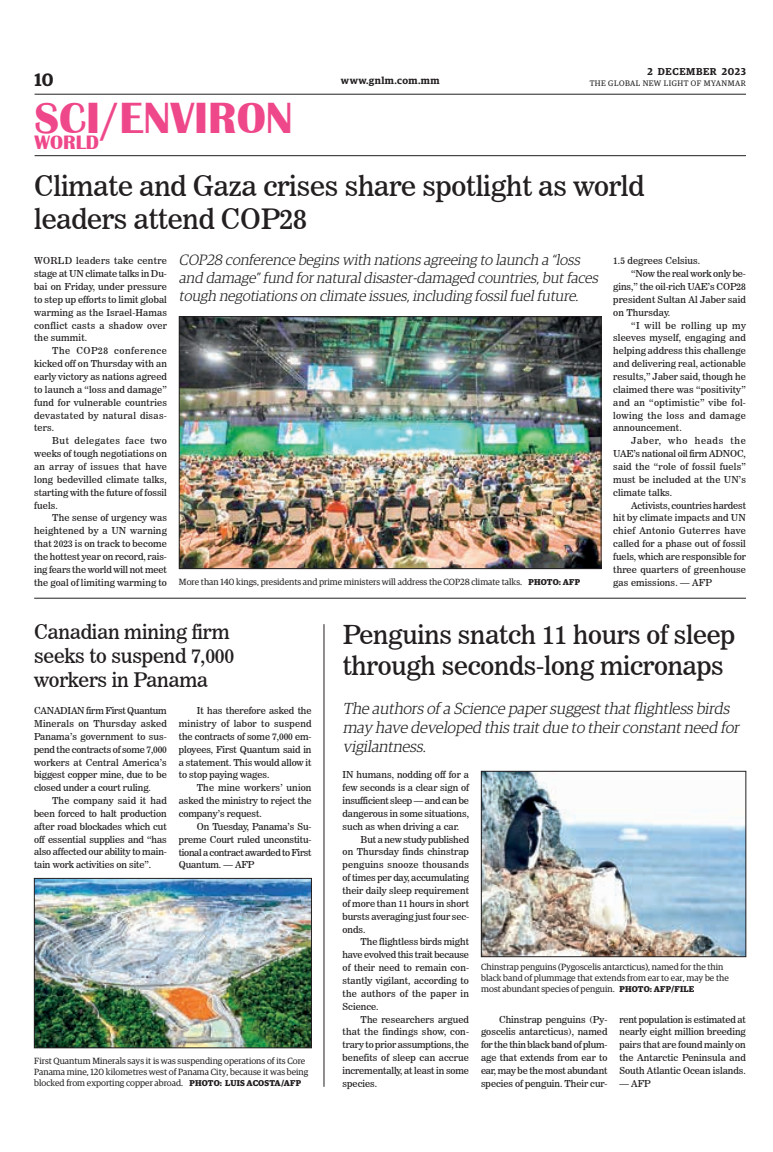
<style>
.page{position:relative;width:773px;height:1152px;background:#fff}
.page>*{position:absolute;margin:0;border:0;box-sizing:border-box;transform-origin:0 0}
.t1{font:700 45px "Britannic";color:#ef488a}
._2_Clm_Head{font:28px/33.6px "News 706 BT Roman C";letter-spacing:-.01em;color:#231f20}
._2_Clm_Head-2{font:26px/31.2px "News 706 BT Roman C";letter-spacing:-.01em;color:#231f20}
._2_Clm_Head-3{font:20px/24px "News 706 BT Roman C";letter-spacing:-.01em;color:#231f20}
.t2{font:700 20px "Britannic";color:#ef488a}
.t3{font:600 18px "Guardian Egyp";color:#231f20}
.t4{font:italic 300 16px/19.2px "Guardian Egyp";color:#231f20}
.t5{font:italic 300 15px/18px "Guardian Egyp";letter-spacing:-.005em;color:#231f20}
.t6{font:600 10px "Guardian Egyp";letter-spacing:.055em;color:#231f20}
._2nd_Body{font:9.5px/12.9px "News 706 BT Roman C";color:#231f20;text-align:justify}
.Normal_Para{font:9.5px/12.9px "News 706 BT Roman C";letter-spacing:-.005em;color:#231f20;text-align:justify}
.t7{font:9px/10.8px "Guardian Egyp";color:#231f20}
.t8{font:8px "Guardian Egyp";letter-spacing:.06em;color:#231f20}
.s1{font-weight:700;font-size:8.5px}
</style>
<div class="page">
<hr style="left:35px;top:94px;width:711px;height:1px;background:#231f20">
<hr style="left:35px;top:155px;width:711px;height:1px;background:#231f20">
<img style="left:181px;top:319px;width:418px;height:248px">
<div style="left:179px;top:317px;width:422px;height:252px;border:1px solid #231f20"></div>
<hr style="left:34px;top:598px;width:712px;height:1px;background:#231f20">
<img style="left:36px;top:880px;width:273px;height:166px">
<div style="left:34px;top:878px;width:277px;height:170px;border:1px solid #231f20"></div>
<img style="left:483px;top:773px;width:261px;height:182px">
<div style="left:481px;top:771px;width:265px;height:186px;border:1px solid #231f20"></div>
<hr style="left:324px;top:624px;width:1px;height:463px;background:#231f20">
<h3 class="t3" style="left:35px;top:67px;width:21px">10</h3>
<p class="t6" style="left:647px;top:64px;width:100px">2 DECEMBER 2023</p>
<p class="t6" style="left:341px;top:73px;width:100px">www.gnlm.com.mm</p>
<p class="t8" style="left:589px;top:78px;width:158px">THE GLOBAL NEW LIGHT OF MYANMAR</p>
<h1 class="t1" style="left:35px;top:93px;width:260px">SCI/ENVIRON</h1>
<h3 class="t2" style="left:35px;top:131px;width:66px">WORLD</h3>
<p class="_2_Clm_Head" style="left:34px;top:169px;width:611px">Climate and Gaza crises share spotlight as world leaders attend COP28</p>
<p class="t5" style="left:179px;top:250px;width:424px">COP28 conference begins with nations agreeing to launch a “loss and damage”fund fornaturaldisaster-damaged countries,butfaces tough negotiations on climate issues,including fossilfuelfuture.</p>
<p class="Normal_Para" style="left:34px;top:254px;width:134px">WORLD leaders take centre stage at UN climate talks in Du&shy;bai on Friday, under pressure to step up efforts to limit global warming as the Israel-Hamas conflict casts a shadow over the summit.</p>
<p class="_2nd_Body" style="left:34px;top:344px;width:134px;text-indent:18px">The COP28 conference kicked off on Thursday with an early victory as nations agreed to launch a “loss and damage” fund for vulnerable countries devastated by natural disas&shy;ters.</p>
<p class="_2nd_Body" style="left:34px;top:434px;width:134px;text-indent:18px">But delegates face two weeks of tough negotiations on an array of issues that have long bedevilled climate talks, starting with the future of fossil fuels.</p>
<p class="_2nd_Body" style="left:34px;top:512px;width:134px;text-indent:18px">The sense of urgency was heightened by a UN warning that 2023 is on track to become the hottest year on record, rais&shy;ing fears the world will not meet the goal of limiting warming to</p>
<p class="_2nd_Body" style="left:613px;top:254px;width:89px">1.5 degrees Celsius.</p>
<p class="_2nd_Body" style="left:613px;top:267px;width:134px;text-indent:18px">“Now the real work only be&shy;gins,” the oil-rich UAE’s COP28 president Sultan Al Jaber said on Thursday.</p>
<p class="_2nd_Body" style="left:613px;top:319px;width:134px;text-indent:18px">“I will be rolling up my sleeves myself, engaging and helping address this challenge and delivering real, actionable results,” Jaber said, though he claimed there was “positivity” and an “optimistic” vibe fol&shy;lowing the loss and damage announcement.</p>
<p class="_2nd_Body" style="left:613px;top:434px;width:134px;text-indent:18px">Jaber, who heads the UAE’s national oil firm ADNOC, said the “role of fossil fuels” must be included at the UN’s climate talks.</p>
<p class="_2nd_Body" style="left:613px;top:499px;width:134px;text-indent:18px">Activists, countries hardest hit by climate impacts and UN chief Antonio Guterres have called for a phase out of fossil fuels, which are responsible for three quarters of greenhouse gas emissions. — AFP</p>
<p class="t7" style="left:179px;top:576px;width:403px">More than 140 kings, presidents and prime ministers will address the COP28 climate talks. <span class="s1">PHOTO: AFP</span></p>
<p class="_2_Clm_Head-2" style="left:342px;top:619px;width:394px">Penguins snatch 11 hours of sleep through seconds-long micronaps</p>
<p class="t4" style="left:342px;top:698px;width:401px">The authors of a Science papersuggestthatflightless birds may have developed this traitdue to theirconstantneed for vigilantness.</p>
<p class="_2_Clm_Head-3" style="left:34px;top:620px;width:197px">Canadian mining firm</p>
<p class="_2_Clm_Head-3" style="left:34px;top:644px;width:202px">seeks to suspend 7,000 workers in Panama</p>
<p class="Normal_Para" style="left:34px;top:704px;width:134px">CANADIAN firm First Quantum Minerals on Thursday asked Panama’s government to sus&shy;pend the contracts of some 7,000 workers at Central America’s biggest copper mine, due to be closed under a court ruling.</p>
<p class="_2nd_Body" style="left:34px;top:794px;width:134px;text-indent:18px">The company said it had been forced to halt production after road blockades which cut off essential supplies and “has also affected our ability to main&shy;tain work activities on site”.</p>
<p class="_2nd_Body" style="left:179px;top:704px;width:134px;text-indent:18px">It has therefore asked the ministry of labor to suspend the contracts of some 7,000 em&shy;ployees, First Quantum said in a statement. This would allow it to stop paying wages.</p>
<p class="_2nd_Body" style="left:179px;top:781px;width:134px;text-indent:18px">The mine workers’ union asked the ministry to reject the company’s request.</p>
<p class="_2nd_Body" style="left:179px;top:820px;width:134px;text-indent:18px">On Tuesday, Panama’s Su&shy;preme Court ruled unconstitu&shy;tional a contract awarded to First Quantum. — AFP</p>
<p class="Normal_Para" style="left:342px;top:768px;width:128px">IN humans, nodding off for a few seconds is a clear sign of insufficient sleep — and can be dangerous in some situations, such as when driving a car.</p>
<p class="_2nd_Body" style="left:342px;top:833px;width:128px;text-indent:18px">But a new study published on Thursday finds chinstrap penguins snooze thousands of times per day, accumulating their daily sleep requirement of more than 11 hours in short bursts averaging just four sec&shy;onds.</p>
<p class="_2nd_Body" style="left:342px;top:936px;width:128px;text-indent:18px">The flightless birds might have evolved this trait because of their need to remain con&shy;stantly vigilant, according to the authors of the paper in Science.</p>
<p class="_2nd_Body" style="left:342px;top:1013px;width:128px;text-indent:18px">The researchers argued that the findings show, con&shy;trary to prior assumptions, the benefits of sleep can accrue incrementally, at least in some species.</p>
<p class="_2nd_Body" style="left:481px;top:1013px;width:128px;text-indent:18px">Chinstrap penguins (Py&shy;goscelis antarcticus), named for the thin black band of plum&shy;age that extends from ear to ear, may be the most abundant species of penguin. Their cur-</p>
<p class="_2nd_Body" style="left:619px;top:1013px;width:128px">rent population is estimated at nearly eight million breeding pairs that are found mainly on the Antarctic Peninsula and South Atlantic Ocean islands.</p>
<p class="t7" style="left:481px;top:961px;width:249px">Chinstrap penguins (Pygoscelis antarcticus), named for the thin black band of plummage that extends from ear to ear, may be the most abundant species of penguin. <span class="s1">PHOTO: AFP/FILE</span></p>
<p class="t7" style="left:34px;top:1055px;width:276px">First Quantum Minerals says it is was suspending operations of its Core<br>Panama mine, 120 kilometres west of Panama City, because it was being blocked from exporting copper abroad. <span class="s1">PHOTO: LUIS ACOSTA/AFP</span></p>
<p class="_2nd_Body" style="left:619px;top:1077px;width:33px">— AFP</p>
</div>
